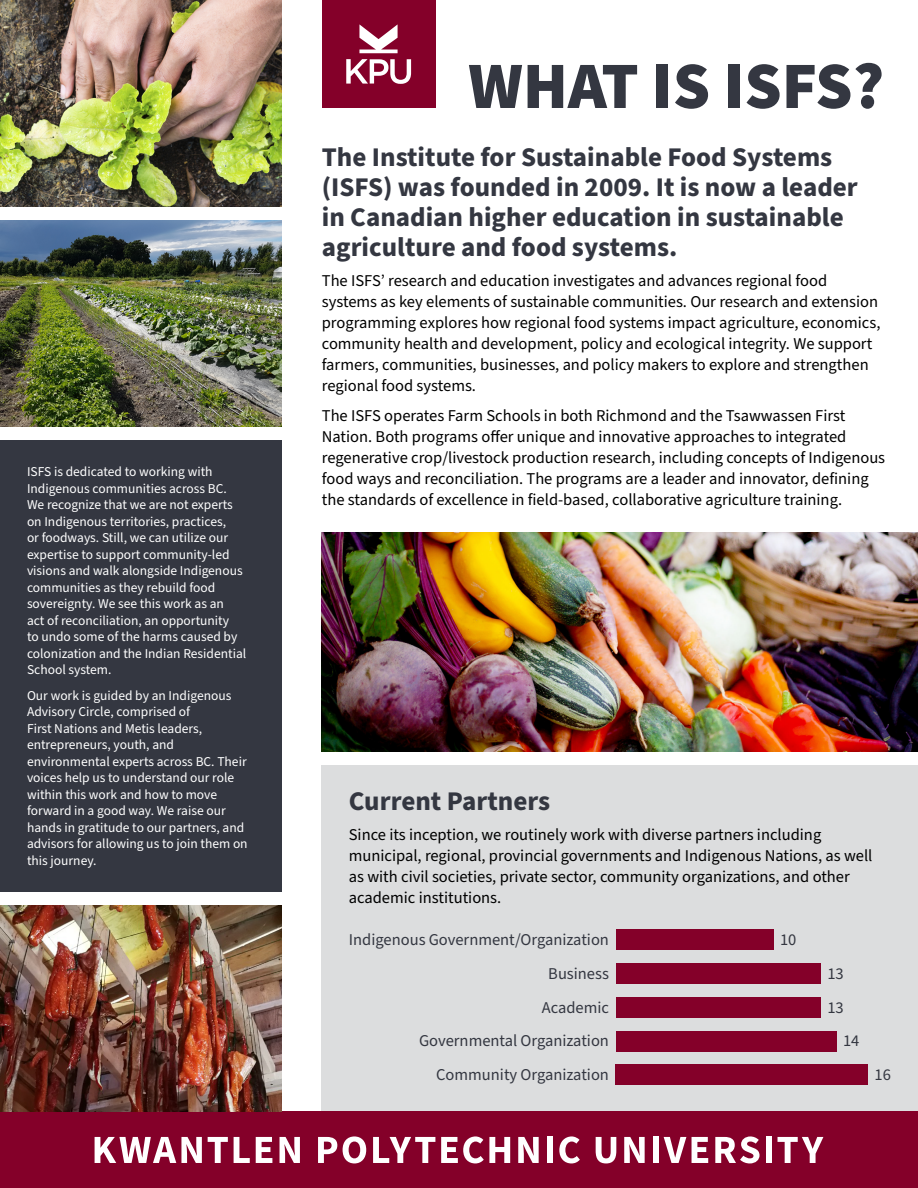
<style>
.page{position:relative;width:918px;height:1188px;background:#fff}
.page>*{position:absolute;margin:0;border:0;box-sizing:border-box;transform-origin:0 0}
.t1{font:900 66.15px "Source Sans Pro";color:#343741}
.t2{font:700 27px/30px "Source Sans Pro";color:#343741}
.t3{font:16.5px/21px "Source Sans Pro";color:#000}
.t4{font:16.5px "Source Sans Pro";color:#343741}
.t5{font:13.5px/16.5px "Source Sans Pro";color:#fff}
</style>
<div class="page">
<div style="left:322px;top:765px;width:596px;height:367px;background:#dcddde"></div>
<div style="left:322px;top:0;width:114px;height:108px;background:#840029"></div>
<svg style="left:359px;top:24px;width:39px;height:29px"></svg>
<svg style="left:346px;top:59px;width:65px;height:25px"></svg>
<img style="left:0;top:220px;width:281px;height:207px">
<div style="left:0;top:440px;width:281px;height:452px;background:#343741"></div>
<img style="left:0;top:0;width:281px;height:207px">
<div style="left:0;top:1112px;width:918px;height:76px;background:#840029"></div>
<img style="left:322px;top:532px;width:596px;height:220px">
<div style="left:616px;top:997px;width:205px;height:20px;background:#840029"></div>
<div style="left:616px;top:1065px;width:252px;height:20px;background:#840029"></div>
<div style="left:616px;top:1031px;width:220px;height:20px;background:#840029"></div>
<div style="left:616px;top:930px;width:157px;height:20px;background:#840029"></div>
<div style="left:616px;top:963px;width:205px;height:21px;background:#840029"></div>
<svg style="left:95px;top:1137px;width:107px;height:26px"></svg>
<svg style="left:208px;top:1137px;width:20px;height:26px"></svg>
<svg style="left:234px;top:1137px;width:16px;height:26px"></svg>
<svg style="left:256px;top:1137px;width:16px;height:26px"></svg>
<svg style="left:280px;top:1137px;width:20px;height:26px"></svg>
<svg style="left:318px;top:1137px;width:19px;height:26px"></svg>
<svg style="left:343px;top:1136px;width:23px;height:27px"></svg>
<svg style="left:373px;top:1137px;width:62px;height:26px"></svg>
<svg style="left:441px;top:1136px;width:69px;height:27px"></svg>
<svg style="left:518px;top:1137px;width:21px;height:26px"></svg>
<div style="left:547px;top:1137px;width:6px;height:26px;background:#fff"></div>
<svg style="left:559px;top:1136px;width:21px;height:27px"></svg>
<svg style="left:596px;top:1137px;width:20px;height:26px"></svg>
<svg style="left:624px;top:1137px;width:21px;height:26px"></svg>
<div style="left:653px;top:1137px;width:6px;height:26px;background:#fff"></div>
<svg style="left:664px;top:1137px;width:22px;height:26px"></svg>
<svg style="left:692px;top:1137px;width:16px;height:26px"></svg>
<svg style="left:715px;top:1136px;width:45px;height:27px"></svg>
<div style="left:766px;top:1137px;width:6px;height:26px;background:#fff"></div>
<svg style="left:778px;top:1137px;width:45px;height:26px"></svg>
<img style="left:0;top:905px;width:281px;height:207px">
<p class="t5" style="left:27px;top:464px;width:221px">ISFS is dedicated to working with Indigenous communities across BC.<br>We recognize that we are not experts on Indigenous territories, practices,<br>or foodways. Still, we can utilize our expertise to support community-led visions and walk alongside Indigenous communities as they rebuild food sovereignty. We see this work as an<br>act of reconciliation, an opportunity<br>to undo some of the harms caused by colonization and the Indian Residential School system.</p>
<p class="t5" style="left:27px;top:687px;width:222px">Our work is guided by an Indigenous<br>Advisory Circle, comprised of<br>First Nations and Metis leaders, entrepreneurs, youth, and environmental experts across BC. Their voices help us to understand our role within this work and how to move forward in a good way. We raise our hands in gratitude to our partners, and advisors for allowing us to join them on this journey.</p>
<h1 class="t1" style="left:468px;top:40px;width:418px">WHAT IS ISFS?</h1>
<h2 class="t2" style="left:322px;top:143px;width:538px">The Institute for Sustainable Food Systems (ISFS) was founded in 2009. It is now a leader in Canadian higher education in sustainable agriculture and food systems.</h2>
<p class="t3" style="left:322px;top:271px;width:560px">The ISFS’ research and education investigates and advances regional food systems as key elements of sustainable communities. Our research and extension programming explores how regional food systems impact agriculture, economics, community health and development, policy and ecological integrity. We support farmers, communities, businesses, and policy makers to explore and strengthen regional food systems.</p>
<p class="t3" style="left:322px;top:406px;width:565px">The ISFS operates Farm Schools in both Richmond and the Tsawwassen First Nation. Both programs offer unique and innovative approaches to integrated regenerative crop/livestock production research, including concepts of Indigenous food ways and reconciliation. The programs are a leader and innovator, defining the standards of excellence in field-based, collaborative agriculture training.</p>
<h2 class="t2" style="left:349px;top:786px;width:203px">Current Partners</h2>
<p class="t3" style="left:349px;top:824px;width:525px">Since its inception, we routinely work with diverse partners including municipal, regional, provincial governments and Indigenous Nations, as well as with civil societies, private sector, community organizations, and other academic institutions.</p>
<p class="t4" style="left:349px;top:929px;width:262px">Indigenous Government/Organization</p>
<p class="t4" style="left:780px;top:929px;width:18px">10</p>
<p class="t4" style="left:548px;top:962px;width:62px">Business</p>
<p class="t4" style="left:827px;top:962px;width:18px">13</p>
<p class="t4" style="left:542px;top:996px;width:69px">Academic</p>
<p class="t4" style="left:827px;top:996px;width:18px">13</p>
<p class="t4" style="left:419px;top:1030px;width:191px">Governmental Organization</p>
<p class="t4" style="left:843px;top:1030px;width:18px">14</p>
<p class="t4" style="left:436px;top:1064px;width:174px">Community Organization</p>
<p class="t4" style="left:875px;top:1064px;width:18px">16</p>
</div>
